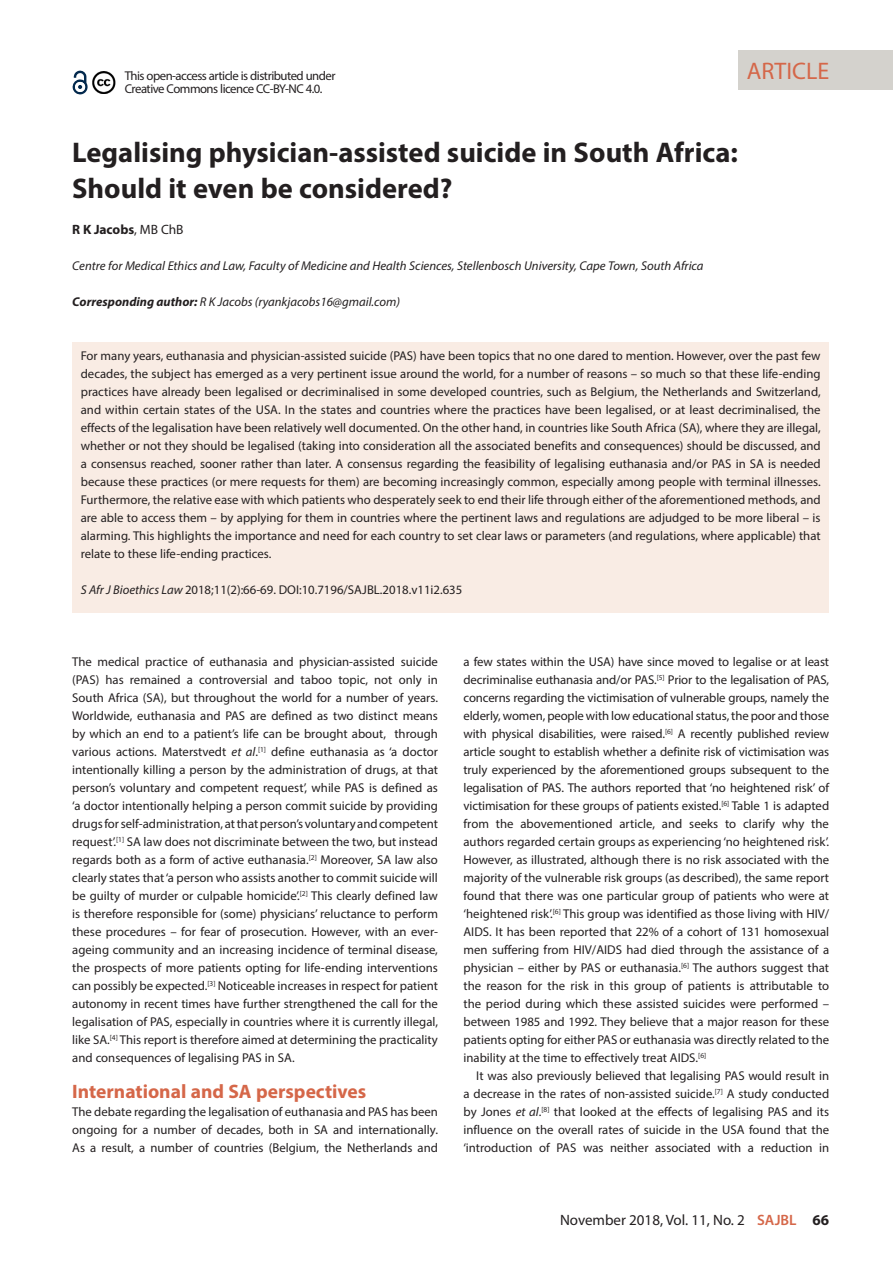
<style>
.page{position:relative;width:893px;height:1263px;background:#fff}
.page>*{position:absolute;margin:0;border:0;box-sizing:border-box;transform-origin:0 0}
.A_HEAD{font:700 28.5px/36px "Myriad Pro";color:#231f20}
.t1{font:24px "Myriad Pro";color:#d56749}
.B_HEAD{font:700 19.5px "Myriad Pro";color:#d56749}
.t2{font:15px "Myriad Pro";color:#231f20}
.AUTHORS_NAME{font:700 13.5px "Myriad Pro";color:#231f20}
.BODY_TEXT_1ST_PARAGR{font:12.75px/18px "Myriad Pro";color:#231f20;text-align:justify}
.BODY_TEXT_INDENT{font:12.75px/18px "Myriad Pro";color:#231f20;text-align:justify}
.AUTHORS_DETAILS{font:italic 12.75px "Myriad Pro";color:#231f20}
.BODY_TEXT_1ST_PARAGR-2{font:12.75px/13.5px "Myriad Pro";letter-spacing:-.04em;color:#231f20}
.CITELINE{font:12.75px "Myriad Pro";color:#231f20}
.CORRESPONDING_AUTHOR{font:italic 12.75px "Myriad Pro";color:#231f20}
.s1{font-weight:400}
.s2{font-weight:700}
.s3{font-style:italic}
.s4{font-weight:600;color:#d56749}
</style>
<div class="page">
<div style="left:738px;top:50px;width:155px;height:40px;background:#d4d2cd"></div>
<svg style="left:72px;top:70px;width:16px;height:25px"></svg>
<img style="left:92px;top:71px;width:24px;height:23px">
<div style="left:72px;top:342px;width:757px;height:270px;background:#f9ece4"></div>
<p class="BODY_TEXT_1ST_PARAGR-2" style="left:125px;top:69px;width:212px">This open-access article is distributed under<br>Creative Commons licence CC-BY-NC 4.0.</p>
<h2 class="t1" style="left:747px;top:56px;width:84px">ARTICLE</h2>
<p class="A_HEAD" style="left:72px;top:133px;width:667px">Legalising physician-assisted suicide in South Africa:<br>Should it even be considered?</p>
<p class="AUTHORS_NAME" style="left:72px;top:221px;width:113px">R K Jacobs<span class="s1">, MB ChB</span></p>
<p class="AUTHORS_DETAILS" style="left:72px;top:258px;width:633px">Centre for Medical Ethics and Law, Faculty of Medicine and Health Sciences, Stellenbosch University, Cape Town, South Africa</p>
<p class="CORRESPONDING_AUTHOR" style="left:72px;top:294px;width:329px"><span class="s2">Corresponding author:</span> R K Jacobs (ryankjacobs16@gmail.com)</p>
<p class="BODY_TEXT_1ST_PARAGR" style="left:81px;top:347px;width:741px">For many years, euthanasia and physician-assisted suicide (PAS) have been topics that no one dared to mention. However, over the past few decades, the subject has emerged as a very pertinent issue around the world, for a number of reasons – so much so that these life-ending practices have already been legalised or decriminalised in some developed countries, such as Belgium, the Netherlands and Switzerland, and within certain states of the USA. In the states and countries where the practices have been legalised, or at least decriminalised, the effects of the legalisation have been relatively well documented. On the other hand, in countries like South Africa (SA), where they are illegal, whether or not they should be legalised (taking into consideration all the associated benefits and consequences) should be discussed, and a consensus reached, sooner rather than later. A consensus regarding the feasibility of legalising euthanasia and/or PAS in SA is needed because these practices (or mere requests for them) are becoming increasingly common, especially among people with terminal illnesses.<br>Furthermore, the relative ease with which patients who desperately seek to end their life through either of the aforementioned methods, and are able to access them – by applying for them in countries where the pertinent laws and regulations are adjudged to be more liberal – is alarming. This highlights the importance and need for each country to set clear laws or parameters (and regulations, where applicable) that relate to these life-ending practices.</p>
<p class="CITELINE" style="left:81px;top:582px;width:383px"><span class="s3">S Afr J Bioethics Law</span> 2018;11(2):66-69. DOI:10.7196/SAJBL.2018.v11i2.635</p>
<p class="BODY_TEXT_1ST_PARAGR" style="left:72px;top:653px;width:367px">The medical practice of euthanasia and physician-assisted suicide (PAS) has remained a controversial and taboo topic, not only in South Africa (SA), but throughout the world for a number of years.<br>Worldwide, euthanasia and PAS are defined as two distinct means by which an end to a patient’s life can be brought about, through various actions. Materstvedt <span class="s3">et al</span>.<sup>[1]</sup> define euthanasia as ‘a doctor intentionally killing a person by the administration of drugs, at that person’s voluntary and competent request’, while PAS is defined as ‘a doctor intentionally helping a person commit suicide by providing drugs for self-administration, at that person’s voluntary and competent request’.<sup>[1]</sup> SA law does not discriminate between the two, but instead regards both as a form of active euthanasia.<sup>[2]</sup> Moreover, SA law also clearly states that ‘a person who assists another to commit suicide will be guilty of murder or culpable homicide’.<sup>[2]</sup> This clearly defined law is therefore responsible for (some) physicians’ reluctance to perform these procedures – for fear of prosecution. However, with an ever&shy;ageing community and an increasing incidence of terminal disease, the prospects of more patients opting for life-ending interventions can possibly be expected.<sup>[3]</sup> Noticeable increases in respect for patient autonomy in recent times have further strengthened the call for the legalisation of PAS, especially in countries where it is currently illegal, like SA.<sup>[4]</sup> This report is therefore aimed at determining the practicality and consequences of legalising PAS in SA.</p>
<p class="B_HEAD" style="left:72px;top:1079px;width:296px">International and SA perspectives</p>
<p class="BODY_TEXT_1ST_PARAGR" style="left:72px;top:1103px;width:367px">The debate regarding the legalisation of euthanasia and PAS has been ongoing for a number of decades, both in SA and internationally.<br>As a result, a number of countries (Belgium, the Netherlands and</p>
<p class="BODY_TEXT_1ST_PARAGR" style="left:463px;top:653px;width:367px">a few states within the USA) have since moved to legalise or at least decriminalise euthanasia and/or PAS.<sup>[5]</sup> Prior to the legalisation of PAS, concerns regarding the victimisation of vulnerable groups, namely the elderly, women, people with low educational status, the poor and those with physical disabilities, were raised.<sup>[6]</sup> A recently published review article sought to establish whether a definite risk of victimisation was truly experienced by the aforementioned groups subsequent to the legalisation of PAS. The authors reported that ‘no heightened risk’ of victimisation for these groups of patients existed.<sup>[6]</sup> Table 1 is adapted from the abovementioned article, and seeks to clarify why the authors regarded certain groups as experiencing ‘no heightened risk’.<br>However, as illustrated, although there is no risk associated with the majority of the vulnerable risk groups (as described), the same report found that there was one particular group of patients who were at ‘heightened risk’.<sup>[6]</sup> This group was identified as those living with HIV/ AIDS. It has been reported that 22% of a cohort of 131 homosexual men suffering from HIV/AIDS had died through the assistance of a physician – either by PAS or euthanasia.<sup>[6]</sup> The authors suggest that the reason for the risk in this group of patients is attributable to the period during which these assisted suicides were performed – between 1985 and 1992. They believe that a major reason for these patients opting for either PAS or euthanasia was directly related to the inability at the time to effectively treat AIDS.<sup>[6]</sup></p>
<p class="BODY_TEXT_INDENT" style="left:463px;top:1067px;width:367px;text-indent:13px">It was also previously believed that legalising PAS would result in a decrease in the rates of non-assisted suicide.<sup>[7]</sup> A study conducted by Jones <span class="s3">et al</span>.<sup>[8]</sup> that looked at the effects of legalising PAS and its influence on the overall rates of suicide in the USA found that the ‘introduction of PAS was neither associated with a reduction in</p>
<p class="t2" style="left:560px;top:1211px;width:271px">November 2018, Vol. 11, No. 2 <span class="s4">SAJBL</span> <span class="s2">66</span></p>
</div>
